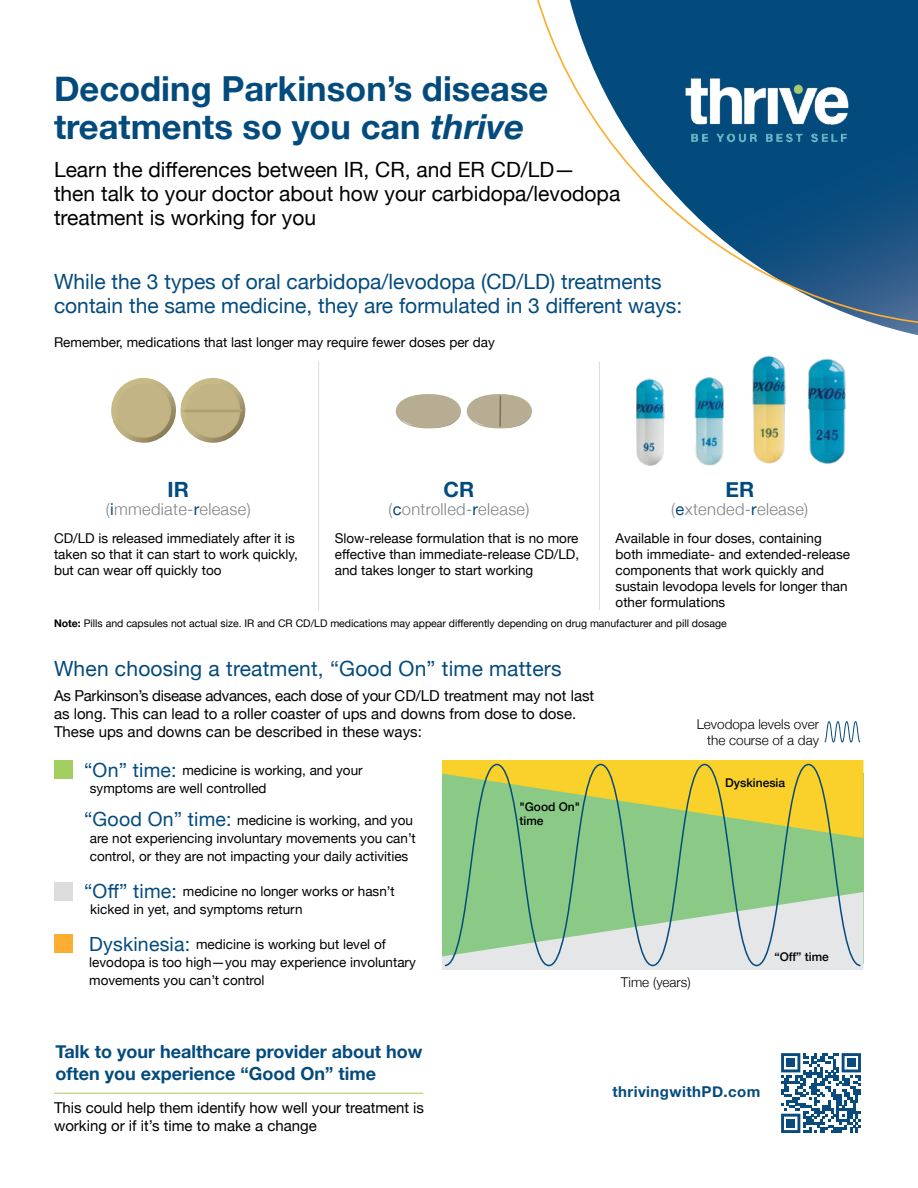
<style>
.page{position:relative;width:918px;height:1188px;background:#fff}
.page>*{position:absolute;margin:0;border:0;box-sizing:border-box;transform-origin:0 0}
.t1{font:700 34.5px/37.5px "Helvetica Neue";color:#044b7d}
.t2{font:21px/24px "Helvetica Neue";color:#044b7d}
.t3{font:21px/24px "Helvetica Neue";color:#000}
.t4{font:700 21px "Helvetica Neue";color:#044b7d}
.t5{font:700 18px/21.6px "Helvetica Neue";color:#044b7d}
.t6{font:300 16.5px "Helvetica Neue";letter-spacing:.02em;color:#808285}
.t7{font:15px/18px "Helvetica Neue";color:#000}
.t8{font:700 15px "Helvetica Neue";letter-spacing:.03em;color:#044b7d}
.t9{font:13.5px/16.2px "Helvetica Neue";color:#000}
.t10{font:300 13.5px/16.2px "Helvetica Neue";color:#000;text-align:right}
.t11{font:500 12px/14.4px "Helvetica Neue";color:#000}
.t12{font:10.5px "Helvetica Neue";color:#000}
.s1{font-style:italic}
.s2{font-weight:400;color:#044b7d}
.s3{font-weight:700}
.s4{font-size:19.5px;color:#044b7d}
</style>
<div class="page">
<svg style="left:537px;top:0;width:381px;height:336px"></svg>
<hr style="left:54px;top:1093px;width:369px;height:1px;background:#a1ce5e">
<img style="left:680px;top:69px;width:173px;height:79px">
<svg style="left:824px;top:721px;width:36px;height:22px"></svg>
<svg style="left:781px;top:1053px;width:80px;height:80px"></svg>
<div style="left:787px;top:1059px;width:8px;height:8px;background:#094b7c"></div>
<div style="left:847px;top:1059px;width:8px;height:8px;background:#094b7c"></div>
<div style="left:787px;top:1119px;width:8px;height:8px;background:#094b7c"></div>
<hr style="left:318px;top:362px;width:1px;height:248px;background:#dcdcdc">
<hr style="left:599px;top:362px;width:1px;height:248px;background:#dcdcdc">
<img style="left:636px;top:378px;width:29px;height:88px">
<img style="left:694px;top:377px;width:30px;height:89px">
<img style="left:752px;top:355px;width:34px;height:109px">
<svg style="left:442px;top:760px;width:421px;height:78px"></svg>
<svg style="left:442px;top:892px;width:421px;height:78px"></svg>
<svg style="left:443px;top:763px;width:419px;height:204px;background:#b0cd86"></svg>
<svg style="left:111px;top:378px;width:135px;height:65px"></svg>
<svg style="left:396px;top:394px;width:65px;height:34px"></svg>
<svg style="left:467px;top:394px;width:65px;height:34px"></svg>
<hr style="left:499px;top:396px;width:2px;height:30px;background:#82735f">
<img style="left:807px;top:358px;width:39px;height:106px">
<div style="left:54px;top:760px;width:18px;height:18px;background:#a1ce5e"></div>
<div style="left:54px;top:883px;width:18px;height:18px;background:#dcdcdc"></div>
<div style="left:54px;top:934px;width:18px;height:19px;background:#fbae31"></div>
<h1 class="t1" style="left:54px;top:71px;width:496px">Decoding Parkinson’s disease treatments so you can <span class="s1">thrive</span></h1>
<h2 class="t3" style="left:54px;top:158px;width:568px">Learn the differences between IR, CR, and ER CD/LD— then talk to your doctor about how your carbidopa/levodopa treatment is working for you</h2>
<h2 class="t2" style="left:54px;top:271px;width:630px">While the 3 types of oral carbidopa/levodopa (CD/LD) treatments contain the same medicine, they are formulated in 3 different ways:</h2>
<p class="t9" style="left:54px;top:335px;width:442px">Remember, medications that last longer may require fewer doses per day</p>
<h2 class="t4" style="left:168px;top:473px;width:23px">IR</h2>
<p class="t6" style="left:106px;top:496px;width:146px">(<span class="s2">i</span>mmediate-<span class="s2">r</span>elease)</p>
<p class="t9" style="left:54px;top:531px;width:246px">CD/LD is released immediately after it is taken so that it can start to work quickly, but can wear off quickly too</p>
<h2 class="t4" style="left:444px;top:473px;width:32px">CR</h2>
<p class="t6" style="left:388px;top:496px;width:143px">(<span class="s2">c</span>ontrolled-<span class="s2">r</span>elease)</p>
<p class="t9" style="left:335px;top:531px;width:246px;text-align:justify">Slow-release formulation that is no more effective than immediate-release CD/LD, and takes longer to start working</p>
<h2 class="t4" style="left:725px;top:473px;width:30px">ER</h2>
<p class="t6" style="left:671px;top:496px;width:139px">(<span class="s2">e</span>xtended-<span class="s2">r</span>elease)</p>
<p class="t9" style="left:616px;top:531px;width:236px">Available in four doses, containing both immediate- and extended-release components that work quickly and sustain levodopa levels for longer than other formulations</p>
<p class="t12" style="left:54px;top:616px;width:674px"><span class="s3">Note:</span> Pills and capsules not actual size. IR and CR CD/LD medications may appear differently depending on drug manufacturer and pill dosage</p>
<h2 class="t2" style="left:54px;top:658px;width:509px">When choosing a treatment, “Good On” time matters</h2>
<p class="t7" style="left:54px;top:688px;width:542px">As Parkinson’s disease advances, each dose of your CD/LD treatment may not last as long. This can lead to a roller coaster of ups and downs from dose to dose.<br>These ups and downs can be described in these ways:</p>
<p class="t9" style="left:90px;top:762px;width:274px;line-height:18px;text-indent:-6px"><span class="s4">“On” time:</span> medicine is working, and your symptoms are well controlled</p>
<p class="t9" style="left:84px;top:812px;width:333px;line-height:18px;text-align:center"><span class="s4">“Good On” time:</span> medicine is working, and you are not experiencing involuntary movements you can’t control, or they are not impacting your daily activities</p>
<p class="t9" style="left:90px;top:883px;width:306px;line-height:18px;text-indent:-6px"><span class="s4">“Off” time:</span> medicine no longer works or hasn’t kicked in yet, and symptoms return</p>
<p class="t9" style="left:89px;top:936px;width:328px;line-height:18px"><span class="s4">Dyskinesia:</span> medicine is working but level of levodopa is too high—you may experience involuntary movements you can’t control</p>
<p class="t11" style="left:519px;top:798px;width:62px">"Good On" time</p>
<p class="t10" style="left:697px;top:715px;width:124px">Levodopa levels over the course of a day</p>
<p class="t11" style="left:725px;top:774px;width:61px">Dyskinesia</p>
<p class="t10" style="left:621px;top:973px;width:71px">Time (years)</p>
<p class="t11" style="left:775px;top:948px;width:56px">“Off” time</p>
<h3 class="t5" style="left:56px;top:1042px;width:369px">Talk to your healthcare provider about how often you experience “Good On” time</h3>
<p class="t7" style="left:54px;top:1100px;width:372px">This could help them identify how well your treatment is working or if it’s time to make a change</p>
<p class="t8" style="left:612px;top:1079px;width:150px">thrivingwithPD.com</p>
</div>
